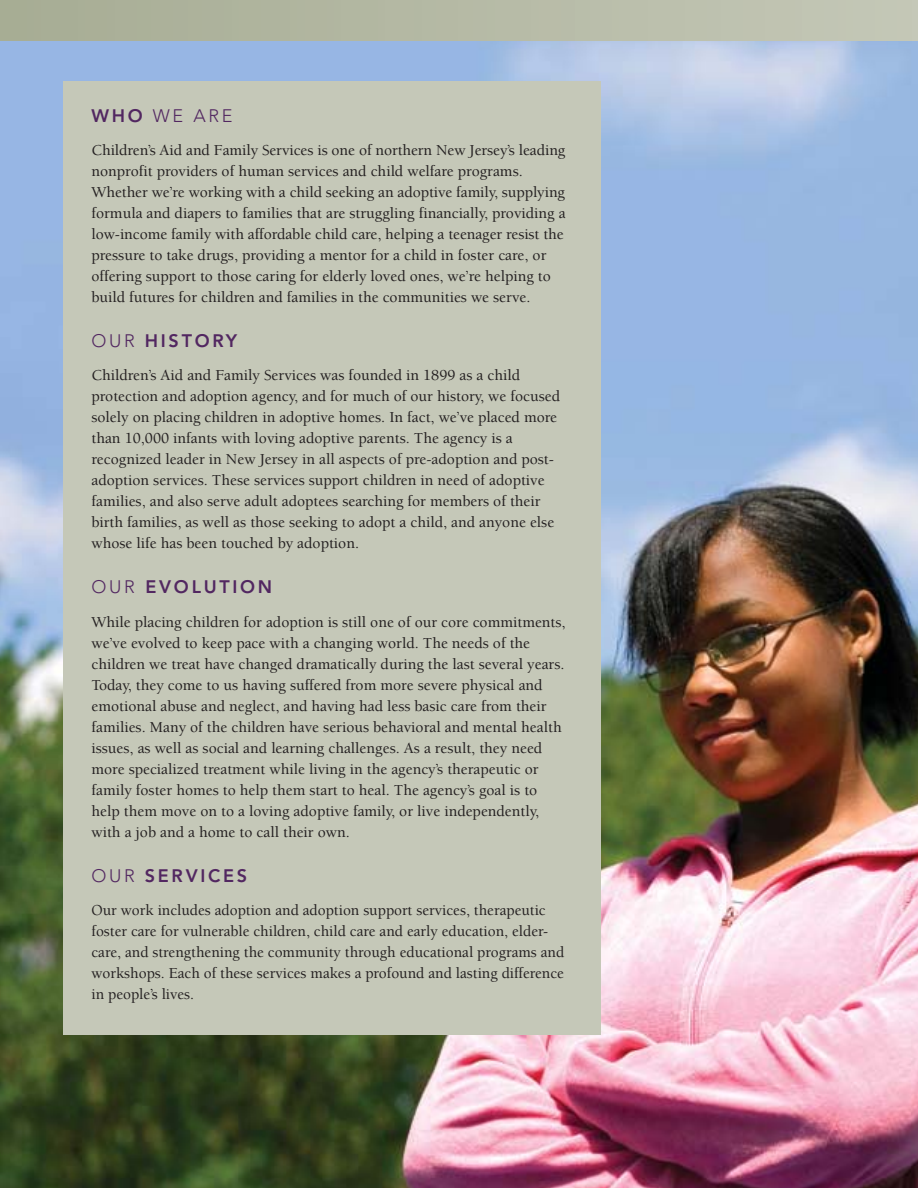
<style>
.page{position:relative;width:918px;height:1188px;background:#fff}
.page>*{position:absolute;margin:0;border:0;box-sizing:border-box;transform-origin:0 0}
.t1{font:800 18px "Avenir";letter-spacing:.15em;color:#522761}
.t2{font:300 18px "Avenir";color:#522761}
.t3{font:500 15.6px/21px "Berkeley";color:#231f20}
.s1{font-weight:800}
.s2{font-weight:300}
</style>
<div class="page">
<img style="left:0;top:40px;width:918px;height:1148px">
<div style="left:0;top:0;width:918px;height:40px;background:linear-gradient(to right,#a6ac94,#c4c7b7)"></div>
<div style="left:63px;top:81px;width:538px;height:953px;background:#c5c8b8"></div>
<p class="t2" style="left:92px;top:108px;width:142px"><span class="s1">WHO</span> WE ARE</p>
<p class="t3" style="left:92px;top:141px;width:476px">Children’s Aid and Family Services is one of northern New Jersey’s leading nonprofit providers of human services and child welfare programs.<br>Whether we’re working with a child seeking an adoptive family, supplying formula and diapers to families that are struggling financially, providing a low-income family with affordable child care, helping a teenager resist the pressure to take drugs, providing a mentor for a child in foster care, or offering support to those caring for elderly loved ones, we’re helping to build futures for children and families in the communities we serve.</p>
<p class="t1" style="left:92px;top:333px;width:147px"><span class="s2">OUR</span> HISTORY</p>
<p class="t3" style="left:92px;top:366px;width:470px">Children’s Aid and Family Services was founded in 1899 as a child protection and adoption agency, and for much of our history, we focused solely on placing children in adoptive homes. In fact, we’ve placed more than 10,000 infants with loving adoptive parents. The agency is a recognized leader in New Jersey in all aspects of pre-adoption and post&shy;adoption services. These services support children in need of adoptive families, and also serve adult adoptees searching for members of their birth families, as well as those seeking to adopt a child, and anyone else whose life has been touched by adoption.</p>
<p class="t1" style="left:92px;top:579px;width:182px"><span class="s2">OUR</span> EVOLUTION</p>
<p class="t3" style="left:92px;top:613px;width:476px">While placing children for adoption is still one of our core commitments, we’ve evolved to keep pace with a changing world. The needs of the children we treat have changed dramatically during the last several years.<br>Today, they come to us having suffered from more severe physical and emotional abuse and neglect, and having had less basic care from their families. Many of the children have serious behavioral and mental health issues, as well as social and learning challenges. As a result, they need more specialized treatment while living in the agency’s therapeutic or family foster homes to help them start to heal. The agency’s goal is to help them move on to a loving adoptive family, or live independently, with a job and a home to call their own.</p>
<p class="t1" style="left:92px;top:869px;width:157px"><span class="s2">OUR</span> SERVICES</p>
<p class="t3" style="left:92px;top:901px;width:474px">Our work includes adoption and adoption support services, therapeutic foster care for vulnerable children, child care and early education, elder&shy;care, and strengthening the community through educational programs and workshops. Each of these services makes a profound and lasting difference in people’s lives.</p>
</div>
